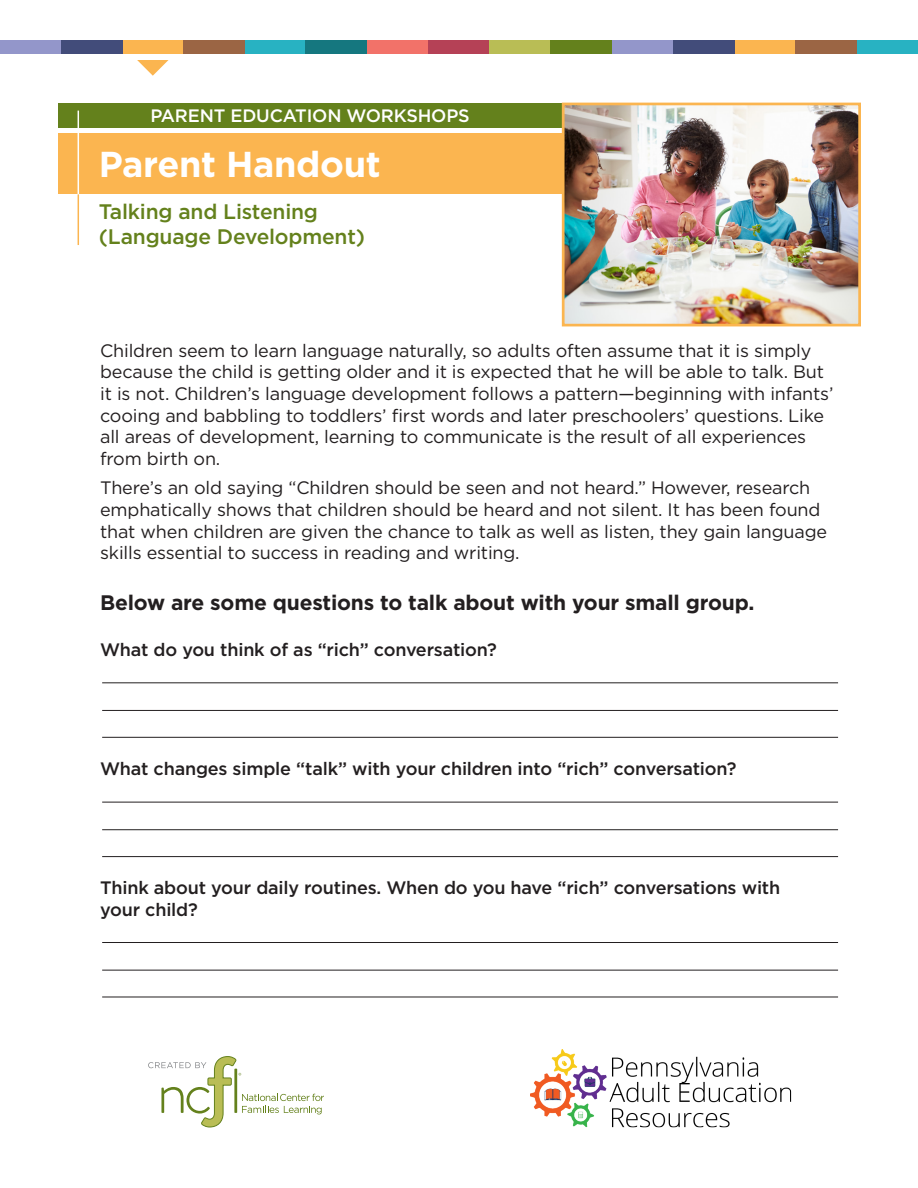
<style>
.page{position:relative;width:918px;height:1188px;background:#fff}
.page>*{position:absolute;margin:0;border:0;box-sizing:border-box;transform-origin:0 0}
.t1{font:700 36px "Gotham";letter-spacing:-.01em;color:#fff}
.t2{font:700 21px "Gotham";letter-spacing:-.01em;color:#231f20}
.t3{font:500 21px/25.2px "Gotham";letter-spacing:-.01em;color:#64811c}
.t4{font:18px/21.6px "Gotham";letter-spacing:-.01em;color:#231f20}
.t5{font:500 18px/21.6px "Gotham";letter-spacing:-.01em;color:#231f20}
.t6{font:500 18px "Gotham";letter-spacing:-.01em;color:#fff}
</style>
<div class="page">
<hr style="left:102px;top:997px;width:736px;height:1px;background:#231f20">
<hr style="left:102px;top:942px;width:736px;height:1px;background:#231f20">
<hr style="left:102px;top:970px;width:736px;height:1px;background:#231f20">
<hr style="left:102px;top:856px;width:736px;height:1px;background:#231f20">
<hr style="left:102px;top:802px;width:736px;height:1px;background:#231f20">
<hr style="left:102px;top:829px;width:736px;height:1px;background:#231f20">
<hr style="left:102px;top:737px;width:736px;height:1px;background:#231f20">
<hr style="left:102px;top:682px;width:736px;height:1px;background:#231f20">
<hr style="left:102px;top:710px;width:736px;height:1px;background:#231f20">
<div style="left:122px;top:40px;width:61px;height:14px;background:#fbb550"></div>
<div style="left:367px;top:40px;width:61px;height:14px;background:#f27269"></div>
<div style="left:0;top:40px;width:61px;height:14px;background:#9396ca"></div>
<div style="left:245px;top:40px;width:61px;height:14px;background:#28b2c2"></div>
<div style="left:183px;top:40px;width:62px;height:14px;background:#9b6544"></div>
<div style="left:428px;top:40px;width:61px;height:14px;background:#b54156"></div>
<div style="left:61px;top:40px;width:61px;height:14px;background:#424c7a"></div>
<div style="left:306px;top:40px;width:61px;height:14px;background:#15777f"></div>
<div style="left:489px;top:40px;width:62px;height:14px;background:#b9bd55"></div>
<div style="left:734px;top:40px;width:61px;height:14px;background:#fbb550"></div>
<div style="left:612px;top:40px;width:61px;height:14px;background:#9396ca"></div>
<div style="left:857px;top:40px;width:61px;height:14px;background:#28b2c2"></div>
<div style="left:551px;top:40px;width:61px;height:14px;background:#64811c"></div>
<div style="left:795px;top:40px;width:62px;height:14px;background:#9b6544"></div>
<div style="left:673px;top:40px;width:61px;height:14px;background:#424c7a"></div>
<svg style="left:137px;top:60px;width:32px;height:16px"></svg>
<div style="left:58px;top:134px;width:532px;height:60px;background:#fbb550"></div>
<div style="left:58px;top:103px;width:532px;height:25px;background:#64811c"></div>
<hr style="left:78px;top:111px;width:1px;height:134px;background:#fff">
<hr style="left:78px;top:194px;width:1px;height:51px;background:#fbb550">
<img style="left:566px;top:107px;width:291px;height:215px">
<div style="left:562px;top:103px;width:299px;height:223px;border:3px solid #fbb550"></div>
<svg style="left:148px;top:1056px;width:176px;height:71px"></svg>
<img style="left:531px;top:1050px;width:261px;height:78px">
<p class="t6" style="left:150px;top:104px;width:321px">PARENT EDUCATION WORKSHOPS</p>
<p class="t1" style="left:99px;top:140px;width:283px">Parent Handout</p>
<p class="t3" style="left:99px;top:199px;width:268px">Talking and Listening (Language Development)</p>
<p class="t4" style="left:100px;top:339px;width:735px">Children seem to learn language naturally, so adults often assume that it is simply because the child is getting older and it is expected that he will be able to talk. But it is not. Children’s language development follows a pattern—beginning with infants’ cooing and babbling to toddlers’ frst words and later preschoolers’ questions. Like all areas of development, learning to communicate is the result of all experiences from birth on.</p>
<p class="t4" style="left:100px;top:477px;width:728px">There’s an old saying “Children should be seen and not heard.” However, research emphatically shows that children should be heard and not silent. It has been found that when children are given the chance to talk as well as listen, they gain language skills essential to success in reading and writing.</p>
<p class="t2" style="left:100px;top:588px;width:656px">Below are some questions to talk about with your small group.</p>
<p class="t5" style="left:100px;top:639px;width:398px">What do you think of as “rich” conversation?</p>
<p class="t5" style="left:100px;top:758px;width:638px">What changes simple “talk” with your children into “rich” conversation?</p>
<p class="t5" style="left:100px;top:877px;width:682px">Think about your daily routines. When do you have “rich” conversations with your child?</p>
</div>
